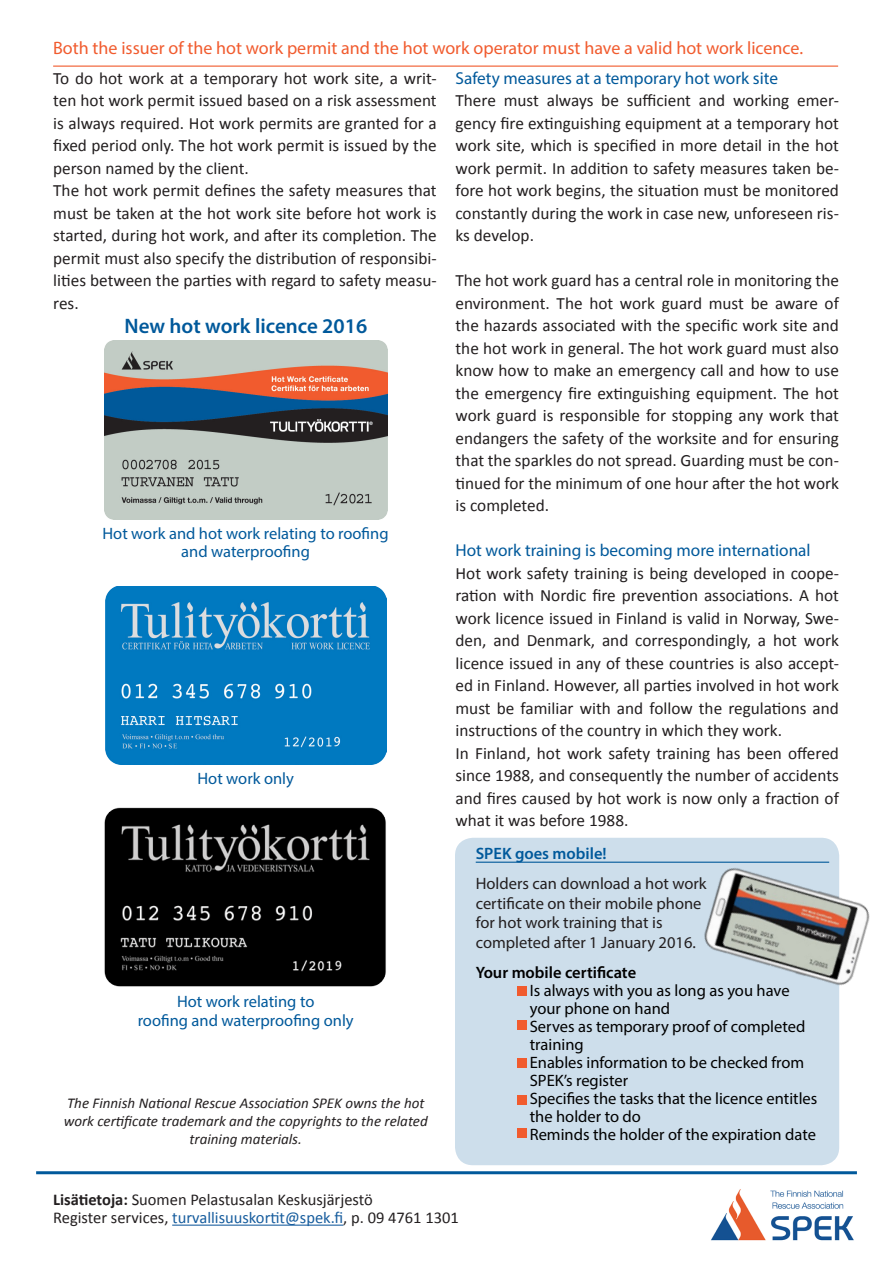
<style>
.page{position:relative;width:893px;height:1263px;background:#fff}
.page>*{position:absolute;margin:0;border:0;box-sizing:border-box;transform-origin:0 0}
.t1{font:600 21px "Myriad Pro";color:#00599b}
.t2{font:18px "Myriad Pro";color:#f15b2e}
.t3{font:17.25px/22.5px "Calibri";color:#231f20;text-align:justify}
.Otsikko{font:17.25px "Myriad Pro";color:#00599b}
.t4{font:16.5px/18px "Myriad Pro";color:#000}
.t5{font:16.5px "Myriad Pro";color:#231f20}
.t6{font:16.5px "Myriad Pro";color:#00599b}
.t7{font:16.5px "Calibri";color:#231f20}
.t8{font:600 16.5px "Myriad Pro";color:#000}
.t9{font:600 16.5px "Myriad Pro";color:#00599b}
.t10{font:italic 15px/18px "Calibri";color:#231f20;text-align:center}
.s1{font-weight:700}
.s2{color:#175d9e}
</style>
<div class="page">
<hr style="left:36px;top:1171px;width:821px;height:3px;background:#00599b">
<img style="left:711px;top:1189px;width:143px;height:52px">
<div style="left:455px;top:838px;width:384px;height:327px;background:#cddeeb;border-radius:18px"></div>
<hr style="left:172px;top:1224px;width:171px;height:2px;background:#175d9e">
<div style="left:517px;top:1128px;width:9px;height:9px;background:#f15b2e"></div>
<hr style="left:476px;top:862px;width:353px;height:1px;background:#00599b">
<div style="left:517px;top:1095px;width:9px;height:9px;background:#f15b2e"></div>
<img style="left:652px;top:837px;width:218px;height:220px">
<img style="left:104px;top:341px;width:283px;height:178px">
<img style="left:106px;top:586px;width:281px;height:178px">
<img style="left:104px;top:807px;width:282px;height:180px">
<hr style="left:53px;top:66px;width:785px;height:1px;background:#f15b2e">
<div style="left:517px;top:986px;width:9px;height:9px;background:#f15b2e"></div>
<div style="left:517px;top:1020px;width:9px;height:9px;background:#f15b2e"></div>
<div style="left:517px;top:1058px;width:9px;height:9px;background:#f15b2e"></div>
<p class="t2" style="left:53px;top:37px;width:751px">Both the issuer of the hot work permit and the hot work operator must have a valid hot work licence.</p>
<p class="t3" style="left:53px;top:67px;width:385px">To do hot work at a temporary hot work site, a writ&shy;ten hot work permit issued based on a risk assessment is always required. Hot work permits are granted for a fixed period only. The hot work permit is issued by the person named by the client.</p>
<p class="t3" style="left:53px;top:179px;width:385px">The hot work permit defines the safety measures that must be taken at the hot work site before hot work is started, during hot work, and after its completion. The permit must also specify the distribution of responsibi&shy;lities between the parties with regard to safety measu&shy;res.</p>
<p class="t1" style="left:125px;top:313px;width:244px">New hot work licence 2016</p>
<p class="t6" style="left:103px;top:523px;width:288px">Hot work and hot work relating to roofing</p>
<p class="t6" style="left:181px;top:541px;width:130px">and waterproofing</p>
<p class="t6" style="left:198px;top:768px;width:98px">Hot work only</p>
<p class="t6" style="left:177px;top:991px;width:139px">Hot work relating to</p>
<p class="t6" style="left:138px;top:1011px;width:217px">roofing and waterproofing only</p>
<p class="t10" style="left:64px;top:1093px;width:365px">The Finnish National Rescue Association SPEK owns the hot work certificate trademark and the copyrights to the related training materials.</p>
<p class="Otsikko" style="left:455px;top:67px;width:324px">Safety measures at a temporary hot work site</p>
<p class="t3" style="left:455px;top:89px;width:385px">There must always be sufficient and working emer&shy;gency fire extinguishing equipment at a temporary hot work site, which is specified in more detail in the hot work permit. In addition to safety measures taken be&shy;fore hot work begins, the situation must be monitored constantly during the work in case new, unforeseen ris&shy;ks develop.</p>
<p class="t3" style="left:455px;top:269px;width:385px">The hot work guard has a central role in monitoring the environment. The hot work guard must be aware of the hazards associated with the specific work site and the hot work in general. The hot work guard must also know how to make an emergency call and how to use the emergency fire extinguishing equipment. The hot work guard is responsible for stopping any work that endangers the safety of the worksite and for ensuring that the sparkles do not spread. Guarding must be con&shy;tinued for the minimum of one hour after the hot work is completed.</p>
<p class="Otsikko" style="left:455px;top:540px;width:357px">Hot work training is becoming more international</p>
<p class="t3" style="left:455px;top:562px;width:385px">Hot work safety training is being developed in coope&shy;ration with Nordic fire prevention associations. A hot work licence issued in Finland is valid in Norway, Swe&shy;den, and Denmark, and correspondingly, a hot work licence issued in any of these countries is also accept&shy;ed in Finland. However, all parties involved in hot work must be familiar with and follow the regulations and instructions of the country in which they work.</p>
<p class="t3" style="left:455px;top:742px;width:385px">In Finland, hot work safety training has been offered since 1988, and consequently the number of accidents and fires caused by hot work is now only a fraction of what it was before 1988.</p>
<p class="t9" style="left:476px;top:843px;width:132px">SPEK goes mobile!</p>
<p class="t5" style="left:476px;top:873px;width:232px">Holders can download a hot work</p>
<p class="t5" style="left:476px;top:893px;width:227px">certificate on their mobile phone</p>
<p class="t5" style="left:476px;top:912px;width:188px">for hot work training that is</p>
<p class="t5" style="left:476px;top:932px;width:222px">completed after 1 January 2016.</p>
<p class="t8" style="left:476px;top:961px;width:162px">Your mobile certificate</p>
<p class="t4" style="left:530px;top:981px;width:261px">Is always with you as long as you have your phone on hand</p>
<p class="t4" style="left:530px;top:1017px;width:277px">Serves as temporary proof of completed training</p>
<p class="t4" style="left:530px;top:1053px;width:276px">Enables information to be checked from<br>SPEK’s register</p>
<p class="t4" style="left:530px;top:1089px;width:289px">Specifies the tasks that the licence entitles the holder to do</p>
<p class="t4" style="left:530px;top:1125px;width:288px">Reminds the holder of the expiration date</p>
<p class="t7" style="left:53px;top:1189px;width:321px"><span class="s1">Lisätietoja:</span> Suomen Pelastusalan Keskusjärjestö</p>
<p class="t7" style="left:53px;top:1207px;width:407px">Register services, <span class="s2">turvallisuuskortit@spek.fi</span>, p. 09 4761 1301</p>
</div>
